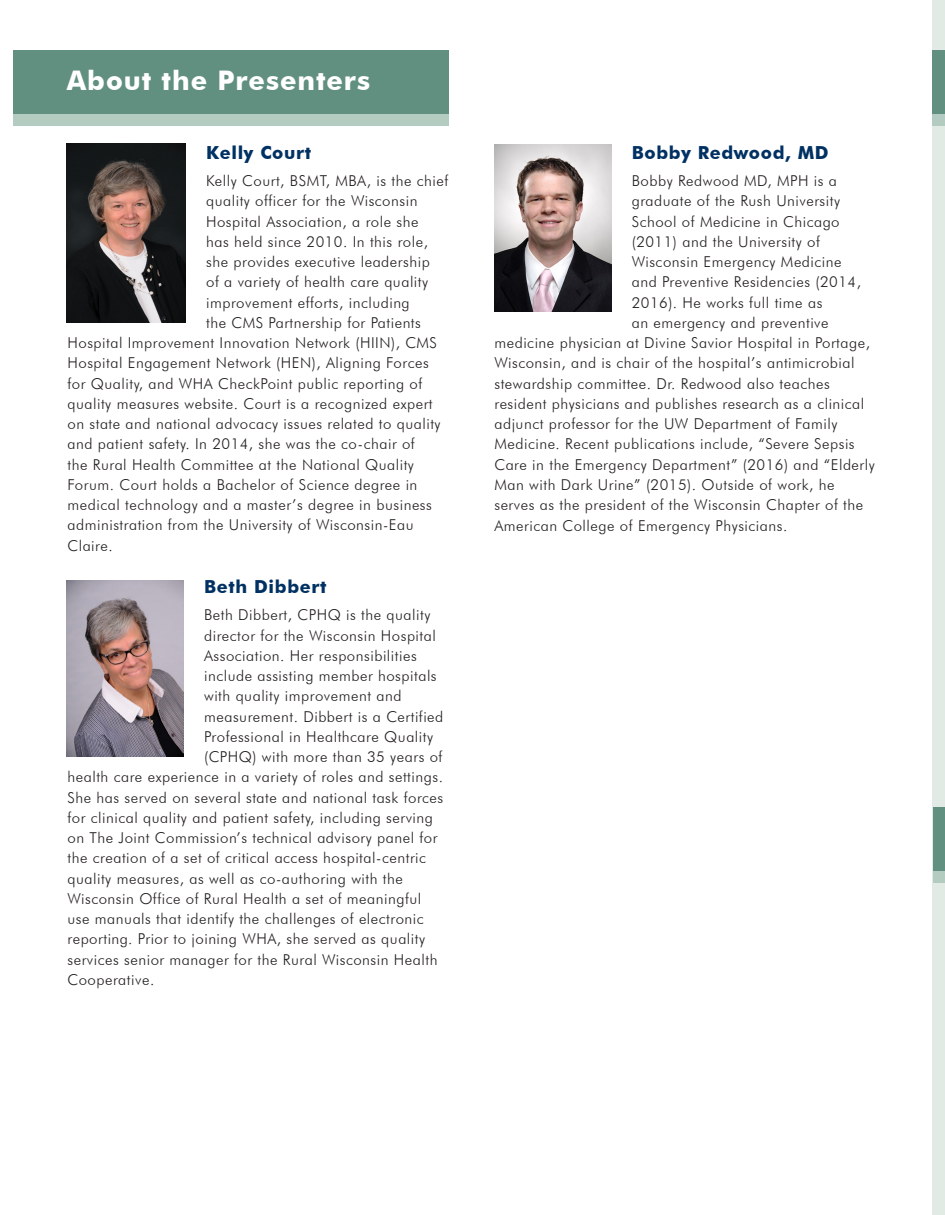
<style>
.page{position:relative;width:945px;height:1215px;background:#fff}
.page>*{position:absolute;margin:0;border:0;box-sizing:border-box;transform-origin:0 0}
.t1{font:700 27px "Futura BT";letter-spacing:.035em;color:#fff}
.t2{font:700 18px "Futura BT";letter-spacing:.035em;color:#003163}
.t3{font:300 15px "Futura BT";letter-spacing:.035em;color:#231f20}
</style>
<div class="page">
<div style="left:932px;top:0;width:13px;height:1215px;background:#e2eae6"></div>
<div style="left:14px;top:63px;width:435px;height:63px;background:#b4cbc2"></div>
<div style="left:14px;top:50px;width:435px;height:64px;background:#619080"></div>
<div style="left:932px;top:62px;width:13px;height:64px;background:#b4cbc2"></div>
<div style="left:932px;top:50px;width:13px;height:63px;background:#619080"></div>
<div style="left:933px;top:819px;width:12px;height:64px;background:#b4cbc2"></div>
<div style="left:933px;top:807px;width:12px;height:63px;background:#619080"></div>
<img style="left:67px;top:143px;width:119px;height:180px">
<img style="left:67px;top:580px;width:117px;height:176px">
<img style="left:494px;top:145px;width:117px;height:167px">
<p class="t1" style="left:68px;top:61px;width:431px">Continuing Medical Education</p>
<p class="t1" style="left:67px;top:64px;width:305px">About the Presenters</p>
<p class="t2" style="left:206px;top:142px;width:107px">Kelly Court</p>
<p class="t3" style="left:206px;top:172px;width:244px">Kelly Court, BSMT, MBA, is the chief</p>
<p class="t3" style="left:206px;top:192px;width:213px">quality officer for the Wisconsin</p>
<p class="t3" style="left:206px;top:212px;width:214px">Hospital Association, a role she</p>
<p class="t3" style="left:206px;top:233px;width:223px">has held since 2010. In this role,</p>
<p class="t3" style="left:206px;top:253px;width:225px">she provides executive leadership</p>
<p class="t3" style="left:206px;top:273px;width:224px">of a variety of health care quality</p>
<p class="t3" style="left:206px;top:293px;width:205px">improvement efforts, including</p>
<p class="t3" style="left:206px;top:314px;width:216px">the CMS Partnership for Patients</p>
<p class="t3" style="left:68px;top:334px;width:371px">Hospital Improvement Innovation Network (HIIN), CMS</p>
<p class="t3" style="left:68px;top:354px;width:363px">Hospital Engagement Network (HEN), Aligning Forces</p>
<p class="t3" style="left:68px;top:374px;width:356px">for Quality, and WHA CheckPoint public reporting of</p>
<p class="t3" style="left:68px;top:395px;width:367px">quality measures website. Court is a recognized expert</p>
<p class="t3" style="left:68px;top:415px;width:375px">on state and national advocacy issues related to quality</p>
<p class="t3" style="left:68px;top:435px;width:349px">and patient safety. In 2014, she was the co-chair of</p>
<p class="t3" style="left:68px;top:455px;width:348px">the Rural Health Committee at the National Quality</p>
<p class="t3" style="left:68px;top:476px;width:351px">Forum. Court holds a Bachelor of Science degree in</p>
<p class="t3" style="left:68px;top:496px;width:366px">medical technology and a master’s degree in business</p>
<p class="t3" style="left:68px;top:516px;width:348px">administration from the University of Wisconsin-Eau</p>
<p class="t3" style="left:68px;top:536px;width:47px">Claire.</p>
<p class="t2" style="left:204px;top:576px;width:124px">Beth Dibbert</p>
<p class="t3" style="left:204px;top:606px;width:228px">Beth Dibbert, CPHQ is the quality</p>
<p class="t3" style="left:204px;top:626px;width:233px">director for the Wisconsin Hospital</p>
<p class="t3" style="left:204px;top:646px;width:214px">Association. Her responsibilities</p>
<p class="t3" style="left:204px;top:667px;width:234px">include assisting member hospitals</p>
<p class="t3" style="left:204px;top:687px;width:199px">with quality improvement and</p>
<p class="t3" style="left:204px;top:707px;width:241px">measurement. Dibbert is a Certified</p>
<p class="t3" style="left:204px;top:727px;width:231px">Professional in Healthcare Quality</p>
<p class="t3" style="left:204px;top:748px;width:240px">(CPHQ) with more than 35 years of</p>
<p class="t3" style="left:68px;top:768px;width:377px">health care experience in a variety of roles and settings.</p>
<p class="t3" style="left:68px;top:788px;width:377px">She has served on several state and national task forces</p>
<p class="t3" style="left:68px;top:808px;width:367px">for clinical quality and patient safety, including serving</p>
<p class="t3" style="left:68px;top:829px;width:372px">on The Joint Commission’s technical advisory panel for</p>
<p class="t3" style="left:68px;top:849px;width:360px">the creation of a set of critical access hospital-centric</p>
<p class="t3" style="left:68px;top:869px;width:337px">quality measures, as well as co-authoring with the</p>
<p class="t3" style="left:68px;top:889px;width:355px">Wisconsin Office of Rural Health a set of meaningful</p>
<p class="t3" style="left:68px;top:910px;width:358px">use manuals that identify the challenges of electronic</p>
<p class="t3" style="left:68px;top:930px;width:359px">reporting. Prior to joining WHA, she served as quality</p>
<p class="t3" style="left:68px;top:950px;width:372px">services senior manager for the Rural Wisconsin Health</p>
<p class="t3" style="left:68px;top:970px;width:88px">Cooperative.</p>
<p class="t2" style="left:632px;top:142px;width:199px">Bobby Redwood, MD</p>
<p class="t3" style="left:632px;top:172px;width:207px">Bobby Redwood MD, MPH is a</p>
<p class="t3" style="left:632px;top:192px;width:210px">graduate of the Rush University</p>
<p class="t3" style="left:632px;top:212px;width:209px">School of Medicine in Chicago</p>
<p class="t3" style="left:632px;top:233px;width:190px">(2011) and the University of</p>
<p class="t3" style="left:632px;top:253px;width:211px">Wisconsin Emergency Medicine</p>
<p class="t3" style="left:632px;top:273px;width:231px">and Preventive Residencies (2014,</p>
<p class="t3" style="left:632px;top:293px;width:192px">2016). He works full time as</p>
<p class="t3" style="left:632px;top:314px;width:198px">an emergency and preventive</p>
<p class="t3" style="left:494px;top:334px;width:377px">medicine physician at Divine Savior Hospital in Portage,</p>
<p class="t3" style="left:494px;top:354px;width:362px">Wisconsin, and is chair of the hospital’s antimicrobial</p>
<p class="t3" style="left:494px;top:374px;width:337px">stewardship committee. Dr. Redwood also teaches</p>
<p class="t3" style="left:494px;top:395px;width:371px">resident physicians and publishes research as a clinical</p>
<p class="t3" style="left:494px;top:415px;width:345px">adjunct professor for the UW Department of Family</p>
<p class="t3" style="left:494px;top:435px;width:362px">Medicine. Recent publications include, “Severe Sepsis</p>
<p class="t3" style="left:494px;top:455px;width:382px">Care in the Emergency Department” (2016) and “Elderly</p>
<p class="t3" style="left:494px;top:476px;width:342px">Man with Dark Urine” (2015). Outside of work, he</p>
<p class="t3" style="left:494px;top:496px;width:370px">serves as the president of the Wisconsin Chapter of the</p>
<p class="t3" style="left:494px;top:517px;width:294px">American College of Emergency Physicians.</p>
</div>
